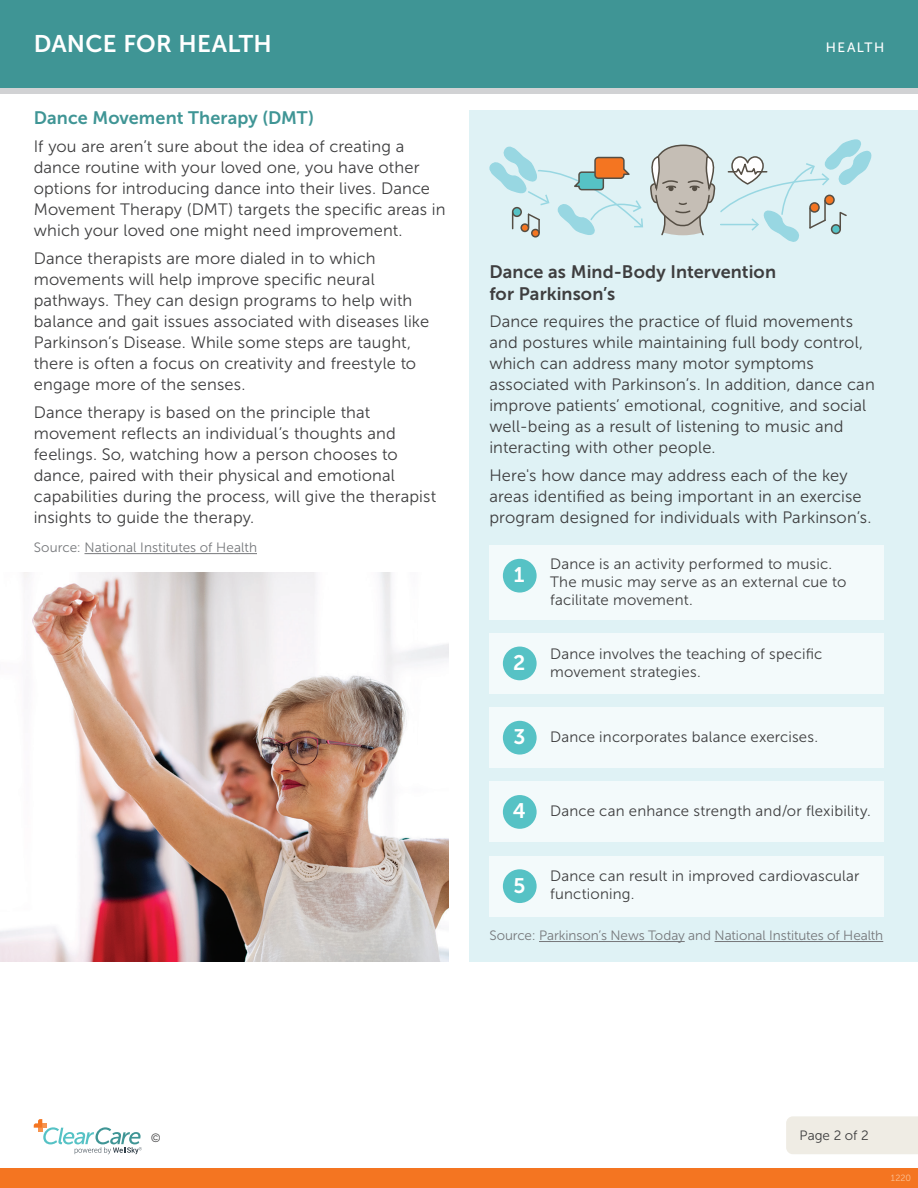
<style>
.page{position:relative;width:918px;height:1188px;background:#fff}
.page>*{position:absolute;margin:0;border:0;box-sizing:border-box;transform-origin:0 0}
.t1{font:24px "Museo Sans 700";letter-spacing:.01em;color:#fff}
.t2{font:21px "Museo Sans 700";color:#fff}
.t3{font:18px/21.6px "Museo Sans 700";letter-spacing:.005em;color:#3e3e3f}
.t4{font:18px "Museo Sans 700";letter-spacing:.005em;color:#3f9595}
.t5{font:16.5px/21px "Museo Sans 300";letter-spacing:.01em;color:#3e3e3f}
.t6{font:15px/18px "Museo Sans 300";letter-spacing:.01em;color:#3e3e3f}
.t7{font:13.5px "Museo Sans 300";color:#76787b}
.t8{font:13.5px "Museo Sans 300";color:#3e3e3f}
.t9{font:13.5px "Museo Sans 500";letter-spacing:.11em;color:#fff}
.t10{font:12px "Museo Sans 300";color:#3e3e3f}
.t11{font:9px "Museo Sans 300";color:#fbc398}
</style>
<div class="page">
<div style="left:786px;top:1116px;width:132px;height:38px;background:#efece4"></div>
<div style="left:0;top:1168px;width:918px;height:20px;background:#f47521"></div>
<svg style="left:34px;top:1119px;width:108px;height:35px"></svg>
<div style="left:0;top:0;width:918px;height:94px;background:linear-gradient(to right,#d1d2d4,#d1d2d4)"></div>
<div style="left:0;top:0;width:918px;height:87px;background:#3f9595"></div>
<img style="left:0;top:573px;width:449px;height:389px">
<hr style="left:85px;top:553px;width:172px;height:1px;background:#76787b">
<div style="left:469px;top:111px;width:449px;height:851px;background:#dff2f5"></div>
<div style="left:489px;top:545px;width:395px;height:75px;background:#f3fafb"></div>
<div style="left:503px;top:559px;width:34px;height:34px;background:#56c2c5;border-radius:50%"></div>
<div style="left:489px;top:633px;width:395px;height:61px;background:#f3fafb"></div>
<div style="left:503px;top:647px;width:34px;height:33px;background:#56c2c5;border-radius:50%"></div>
<div style="left:489px;top:707px;width:395px;height:61px;background:#f3fafb"></div>
<div style="left:503px;top:721px;width:34px;height:34px;background:#56c2c5;border-radius:50%"></div>
<div style="left:489px;top:782px;width:395px;height:60px;background:#f3fafb"></div>
<div style="left:503px;top:795px;width:34px;height:34px;background:#56c2c5;border-radius:50%"></div>
<div style="left:489px;top:856px;width:395px;height:61px;background:#f3fafb"></div>
<div style="left:503px;top:869px;width:34px;height:34px;background:#56c2c5;border-radius:50%"></div>
<hr style="left:539px;top:941px;width:146px;height:1px;background:#76787b">
<hr style="left:715px;top:941px;width:168px;height:1px;background:#76787b">
<svg style="left:489px;top:139px;width:382px;height:103px"></svg>
<p class="t1" style="left:34px;top:30px;width:240px">DANCE FOR HEALTH</p>
<p class="t9" style="left:826px;top:40px;width:60px">HEALTH</p>
<p class="t4" style="left:34px;top:108px;width:282px">Dance Movement Therapy (DMT)</p>
<p class="t5" style="left:34px;top:136px;width:413px">If you are aren’t sure about the idea of creating a dance routine with your loved one, you have other options for introducing dance into their lives. Dance Movement Therapy (DMT) targets the specific areas in which your loved one might need improvement.</p>
<p class="t5" style="left:34px;top:248px;width:397px">Dance therapists are more dialed in to which movements will help improve specific neural pathways. They can design programs to help with balance and gait issues associated with diseases like Parkinson’s Disease. While some steps are taught, there is often a focus on creativity and freestyle to engage more of the senses.</p>
<p class="t5" style="left:34px;top:402px;width:404px">Dance therapy is based on the principle that movement reflects an individual’s thoughts and feelings. So, watching how a person chooses to dance, paired with their physical and emotional capabilities during the process, will give the therapist insights to guide the therapy.</p>
<p class="t7" style="left:34px;top:540px;width:225px">Source: National Institutes of Health</p>
<p class="t3" style="left:489px;top:261px;width:288px">Dance as Mind-Body Intervention for Parkinson’s</p>
<p class="t5" style="left:489px;top:311px;width:387px">Dance requires the practice of fluid movements and postures while maintaining full body control, which can address many motor symptoms associated with Parkinson’s. In addition, dance can improve patients’ emotional, cognitive, and social well-being as a result of listening to music and interacting with other people.</p>
<p class="t5" style="left:489px;top:465px;width:384px">Here's how dance may address each of the key areas identified as being important in an exercise program designed for individuals with Parkinson’s.</p>
<p class="t6" style="left:550px;top:555px;width:298px">Dance is an activity performed to music.<br>The music may serve as an external cue to facilitate movement.</p>
<p class="t2" style="left:514px;top:563px;width:12px">1</p>
<p class="t2" style="left:513px;top:651px;width:14px">2</p>
<p class="t6" style="left:550px;top:645px;width:274px">Dance involves the teaching of specific movement strategies.</p>
<p class="t2" style="left:513px;top:725px;width:14px">3</p>
<p class="t6" style="left:550px;top:728px;width:270px">Dance incorporates balance exercises.</p>
<p class="t2" style="left:513px;top:799px;width:15px">4</p>
<p class="t6" style="left:550px;top:802px;width:322px">Dance can enhance strength and/or flexibility.</p>
<p class="t6" style="left:550px;top:867px;width:311px">Dance can result in improved cardiovascular functioning.</p>
<p class="t2" style="left:513px;top:874px;width:13px">5</p>
<p class="t7" style="left:489px;top:928px;width:395px">Source: Parkinson’s News Today and National Institutes of Health</p>
<p class="t10" style="left:151px;top:1132px;width:11px">©</p>
<p class="t8" style="left:800px;top:1128px;width:71px">Page 2 of 2</p>
<p class="t11" style="left:891px;top:1173px;width:22px">1220</p>
</div>
